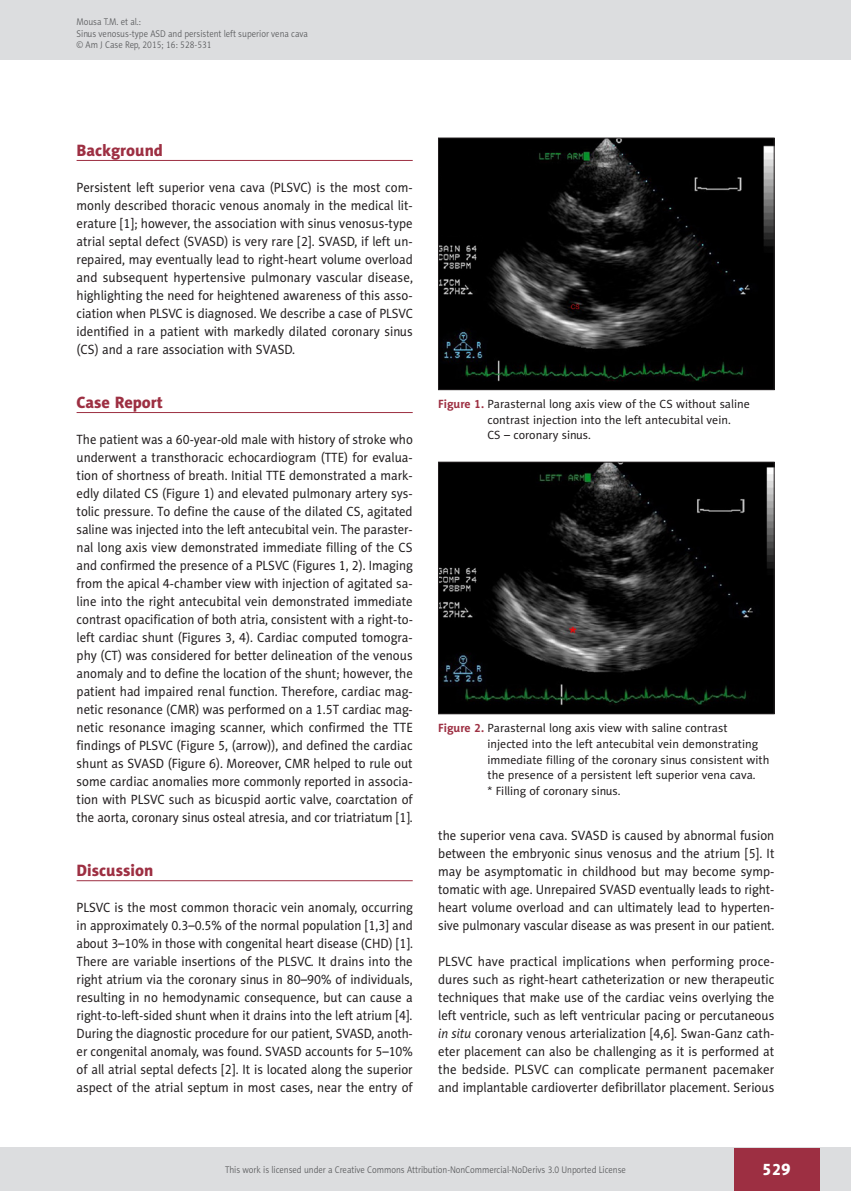
<style>
.page{position:relative;width:851px;height:1191px;background:#fff}
.page>*{position:absolute;margin:0;border:0;box-sizing:border-box;transform-origin:0 0}
.AJCR_Headline_1{font:16.5px "Naomi Sans EFN Heavy";color:#9d2f42}
.t1{font:16.5px "Naomi Sans EFN Heavy";color:#fff}
.AJCR_Body{font:13.5px/18px "Naomi Sans EFN";color:#231f20;text-align:justify;scale:.95 1}
.AJCR_Body-2{font:13.5px/18px "Naomi Sans EFN";color:#231f20;text-align:justify;scale:.94 1}
.AJCR_Body-3{font:13.5px/18px "Naomi Sans EFN";color:#231f20;text-align:justify;scale:.96 1}
.AJCR_Rycina_tytul{font:12px/15.8px "Naomi Sans EFN";color:#231f20}
.AJCR_pagina_zywa{font:9.75px/11.2px "Naomi Sans EFN Light";color:#57585a;scale:.9 1}
.AJCR_pagina_sygnatur{font:9.75px "Naomi Sans EFN Light";color:#57585a;scale:.9 1}
.s1{font-weight:700;color:#9d2f42}
.s2{font-style:italic}
</style>
<div class="page">
<hr style="left:77px;top:160px;width:335px;height:1px;background:#9d2f42">
<hr style="left:77px;top:412px;width:335px;height:1px;background:#9d2f42">
<hr style="left:77px;top:880px;width:335px;height:1px;background:#9d2f42">
<img style="left:440px;top:140px;width:332px;height:248px">
<div style="left:438px;top:138px;width:336px;height:252px;border:1px solid #231f20"></div>
<img style="left:440px;top:464px;width:332px;height:248px">
<div style="left:438px;top:462px;width:336px;height:252px;border:1px solid #231f20"></div>
<div style="left:0;top:1148px;width:850px;height:43px;background:#dcdddf"></div>
<div style="left:733px;top:1147px;width:86px;height:43px;background:#9d2f42"></div>
<div style="left:0;top:0;width:850px;height:60px;background:#dcdddf"></div>
<p class="AJCR_pagina_zywa" style="left:77px;top:16px;width:258px">Mousa T.M. et al.:<br>Sinus venosus-type ASD and persistent left superior vena cava</p>
<p class="AJCR_pagina_sygnatur" style="left:77px;top:39px;width:152px">© Am J Case Rep, 2015; 16: 528-531</p>
<p class="AJCR_Headline_1" style="left:77px;top:140px;width:88px">Background</p>
<p class="AJCR_Body" style="left:77px;top:178px;width:355px">Persistent left superior vena cava (PLSVC) is the most com&shy;monly described thoracic venous anomaly in the medical lit&shy;erature [1]; however, the association with sinus venosus-type atrial septal defect (SVASD) is very rare [2]. SVASD, if left un&shy;repaired, may eventually lead to right-heart volume overload and subsequent hypertensive pulmonary vascular disease, highlighting the need for heightened awareness of this asso&shy;ciation when PLSVC is diagnosed. We describe a case of PLSVC identified in a patient with markedly dilated coronary sinus (CS) and a rare association with SVASD.</p>
<p class="AJCR_Headline_1" style="left:77px;top:392px;width:88px">Case Report</p>
<p class="AJCR_Body-2" style="left:77px;top:430px;width:359px">The patient was a 60-year-old male with history of stroke who underwent a transthoracic echocardiogram (TTE) for evalua&shy;tion of shortness of breath. Initial TTE demonstrated a mark&shy;edly dilated CS (Figure 1) and elevated pulmonary artery sys&shy;tolic pressure. To define the cause of the dilated CS, agitated saline was injected into the left antecubital vein. The paraster&shy;nal long axis view demonstrated immediate filling of the CS and confirmed the presence of a PLSVC (Figures 1, 2). Imaging from the apical 4-chamber view with injection of agitated sa&shy;line into the right antecubital vein demonstrated immediate contrast opacification of both atria, consistent with a right-to&shy;left cardiac shunt (Figures 3, 4). Cardiac computed tomogra&shy;phy (CT) was considered for better delineation of the venous anomaly and to define the location of the shunt; however, the patient had impaired renal function. Therefore, cardiac mag&shy;netic resonance (CMR) was performed on a 1.5T cardiac mag&shy;netic resonance imaging scanner, which confirmed the TTE findings of PLSVC (Figure 5, (arrow)), and defined the cardiac shunt as SVASD (Figure 6). Moreover, CMR helped to rule out some cardiac anomalies more commonly reported in associa&shy;tion with PLSVC such as bicuspid aortic valve, coarctation of the aorta, coronary sinus osteal atresia, and cor triatriatum [1].</p>
<p class="AJCR_Headline_1" style="left:77px;top:860px;width:78px">Discussion</p>
<p class="AJCR_Body" style="left:77px;top:898px;width:355px">PLSVC is the most common thoracic vein anomaly, occurring in approximately 0.3–0.5% of the normal population [1,3] and about 3–10% in those with congenital heart disease (CHD) [1].<br>There are variable insertions of the PLSVC. It drains into the right atrium via the coronary sinus in 80–90% of individuals, resulting in no hemodynamic consequence, but can cause a right-to-left-sided shunt when it drains into the left atrium [4].<br>During the diagnostic procedure for our patient, SVASD, anoth&shy;er congenital anomaly, was found. SVASD accounts for 5–10% of all atrial septal defects [2]. It is located along the superior aspect of the atrial septum in most cases, near the entry of</p>
<p class="AJCR_Rycina_tytul" style="left:487px;top:396px;width:264px;text-indent:-49px"><span class="s1">Figure 1.</span> Parasternal long axis view of the CS without saline contrast injection into the left antecubital vein.<br>CS – coronary sinus.</p>
<p class="AJCR_Rycina_tytul" style="left:487px;top:720px;width:283px;text-indent:-49px"><span class="s1">Figure 2.</span> Parasternal long axis view with saline contrast injected into the left antecubital vein demonstrating immediate filling of the coronary sinus consistent with the presence of a persistent left superior vena cava.<br>* Filling of coronary sinus.</p>
<p class="AJCR_Body" style="left:438px;top:826px;width:355px">the superior vena cava. SVASD is caused by abnormal fusion between the embryonic sinus venosus and the atrium [5]. It may be asymptomatic in childhood but may become symp&shy;tomatic with age. Unrepaired SVASD eventually leads to right&shy;heart volume overload and can ultimately lead to hyperten&shy;sive pulmonary vascular disease as was present in our patient.</p>
<p class="AJCR_Body-3" style="left:438px;top:952px;width:351px">PLSVC have practical implications when performing proce&shy;dures such as right-heart catheterization or new therapeutic techniques that make use of the cardiac veins overlying the left ventricle, such as left ventricular pacing or percutaneous <span class="s2">in situ</span> coronary venous arterialization [4,6]. Swan-Ganz cath&shy;eter placement can also be challenging as it is performed at the bedside. PLSVC can complicate permanent pacemaker and implantable cardioverter defibrillator placement. Serious</p>
<p class="AJCR_pagina_zywa" style="left:225px;top:1164px;width:447px">This work is licensed under a Creative Commons Attribution-NonCommercial-NoDerivs 3.0 Unported License</p>
<p class="t1" style="left:762px;top:1159px;width:30px">529</p>
</div>
